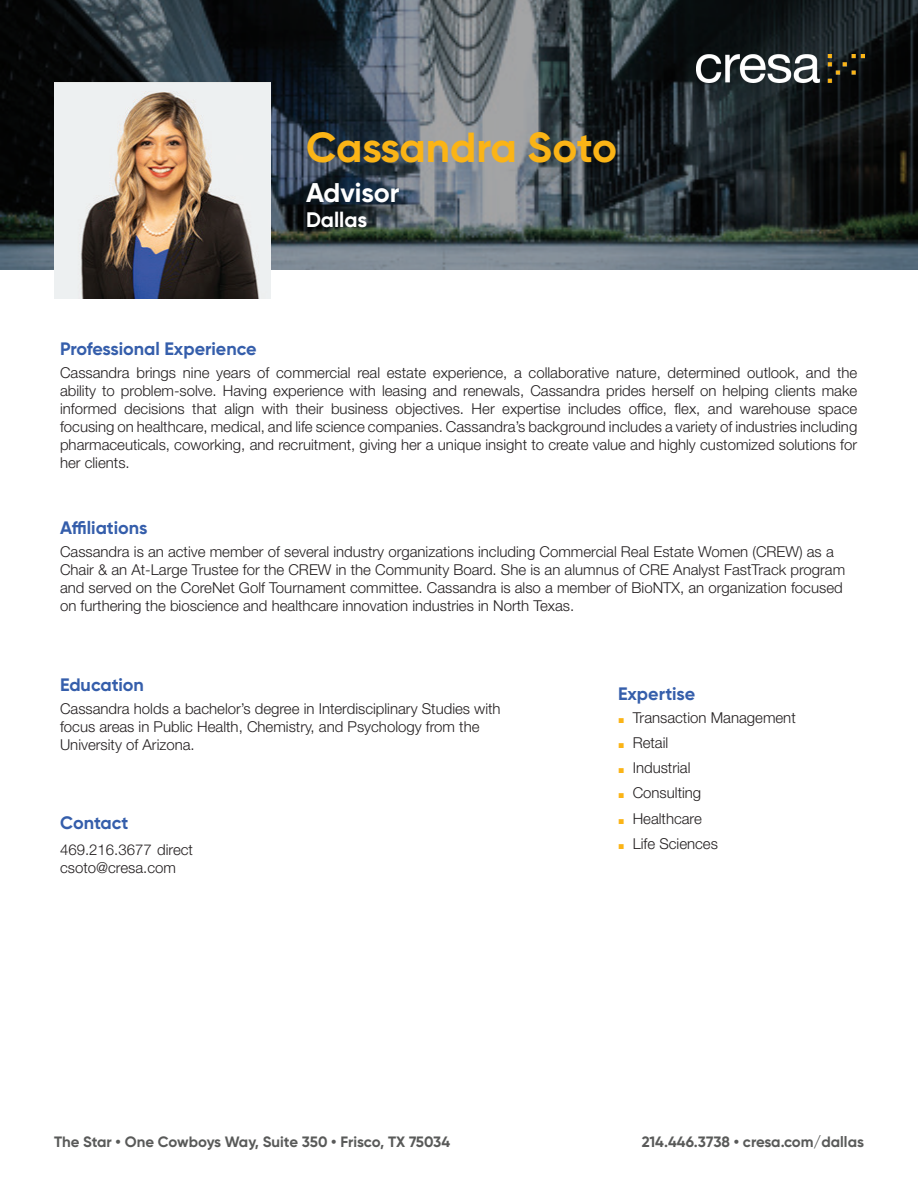
<style>
.page{position:relative;width:918px;height:1188px;background:#fff}
.page>*{position:absolute;margin:0;border:0;box-sizing:border-box;transform-origin:0 0}
.t1{font:700 42px "Gilroy";letter-spacing:-.005em;color:#fbb416}
.t2{font:700 27px "Gilroy";color:#fff}
.t3{font:700 21px "Gilroy";color:#fff}
.t4{font:700 18px "Gilroy";color:#355eab}
.t5{font:300 15px/18px "Helvetica Neue LT Std";color:#231f20}
.t6{font:700 15px "Gilroy";color:#595a59}
.s1{font-family:"Arial";font-weight:400;font-size:10.5px;color:#fbb416}
</style>
<div class="page">
<svg style="left:0;top:0;width:918px;height:270px"></svg>
<img style="left:697px;top:54px;width:167px;height:29px">
<img style="left:54px;top:83px;width:216px;height:215px">
<h1 class="t1" style="left:306px;top:121px;width:313px">Cassandra Soto</h1>
<h2 class="t2" style="left:306px;top:176px;width:95px">Advisor</h2>
<h3 class="t3" style="left:306px;top:207px;width:63px">Dallas</h3>
<p class="t4" style="left:60px;top:338px;width:198px">Professional Experience</p>
<p class="t5" style="left:60px;top:363px;width:799px;text-align:justify">Cassandra brings nine years of commercial real estate experience, a collaborative nature, determined outlook, and the ability to problem-solve. Having experience with leasing and renewals, Cassandra prides herself on helping clients make informed decisions that align with their business objectives. Her expertise includes office, flex, and warehouse space focusing on healthcare, medical, and life science companies. Cassandra’s background includes a variety of industries including pharmaceuticals, coworking, and recruitment, giving her a unique insight to create value and highly customized solutions for her clients.</p>
<p class="t4" style="left:60px;top:516px;width:89px">Affiliations</p>
<p class="t5" style="left:60px;top:542px;width:787px">Cassandra is an active member of several industry organizations including Commercial Real Estate Women (CREW) as a Chair &amp; an At-Large Trustee for the CREW in the Community Board. She is an alumnus of CRE Analyst FastTrack program and served on the CoreNet Golf Tournament committee. Cassandra is also a member of BioNTX, an organization focused on furthering the bioscience and healthcare innovation industries in North Texas.</p>
<p class="t4" style="left:60px;top:674px;width:86px">Education</p>
<p class="t5" style="left:60px;top:699px;width:442px">Cassandra holds a bachelor’s degree in Interdisciplinary Studies with focus areas in Public Health, Chemistry, and Psychology from the<br>University of Arizona.</p>
<p class="t4" style="left:60px;top:811px;width:70px">Contact</p>
<p class="t5" style="left:60px;top:840px;width:135px">469.216.3677 direct csoto@cresa.com</p>
<p class="t4" style="left:618px;top:682px;width:79px">Expertise</p>
<p class="t5" style="left:618px;top:708px;width:179px"><span class="s1">■</span> Transaction Management</p>
<p class="t5" style="left:618px;top:734px;width:52px"><span class="s1">■</span> Retail</p>
<p class="t5" style="left:618px;top:759px;width:74px"><span class="s1">■</span> Industrial</p>
<p class="t5" style="left:618px;top:784px;width:85px"><span class="s1">■</span> Consulting</p>
<p class="t5" style="left:618px;top:809px;width:85px"><span class="s1">■</span> Healthcare</p>
<p class="t5" style="left:618px;top:834px;width:101px"><span class="s1">■</span> Life Sciences</p>
<p class="t6" style="left:54px;top:1133px;width:398px">The Star • One Cowboys Way, Suite 350 • Frisco, TX 75034</p>
<p class="t6" style="left:642px;top:1133px;width:224px">214.446.3738 • cresa.com/dallas</p>
</div>
